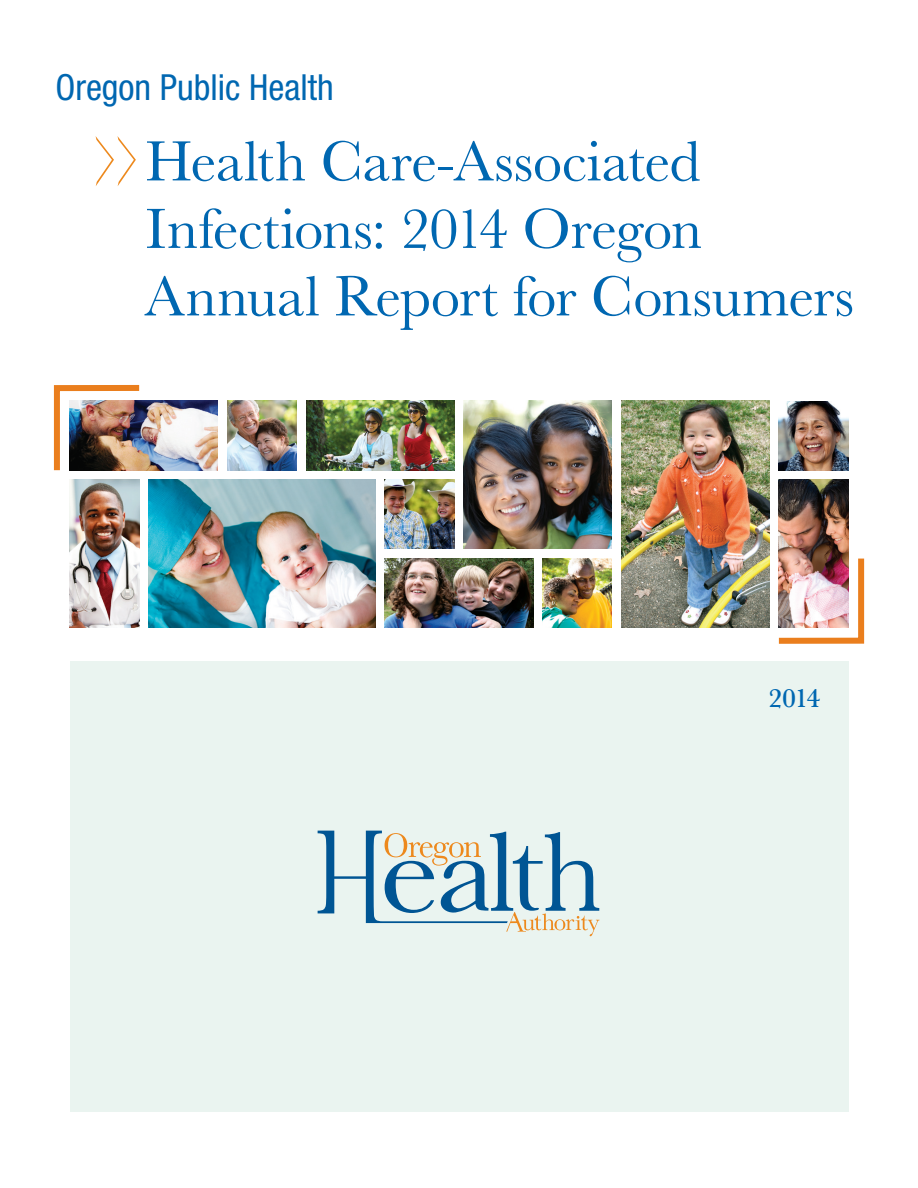
<style>
.page{position:relative;width:918px;height:1188px;background:#fff}
.page>*{position:absolute;margin:0;border:0;box-sizing:border-box;transform-origin:0 0}
.Cover_--_title{font:58.5px/67.5px "Baskerville URW";letter-spacing:-.01em;color:#0067b1}
.Cover_--_entity{font:condensed 36px "Helvetica Neue LT Std";color:#0067b1}
.t1{font:500 27px "Baskerville URW";color:#0067b1}
</style>
<div class="page">
<div style="left:70px;top:661px;width:778px;height:451px;background:#eaf4f0"></div>
<svg style="left:318px;top:831px;width:281px;height:105px"></svg>
<svg style="left:96px;top:136px;width:40px;height:50px"></svg>
<img style="left:145px;top:401px;width:73px;height:69px">
<img style="left:70px;top:479px;width:69px;height:149px">
<img style="left:148px;top:479px;width:228px;height:149px">
<img style="left:227px;top:401px;width:70px;height:69px">
<img style="left:306px;top:401px;width:148px;height:69px">
<img style="left:385px;top:479px;width:69px;height:70px">
<img style="left:385px;top:558px;width:148px;height:70px">
<img style="left:542px;top:558px;width:70px;height:70px">
<img style="left:464px;top:401px;width:148px;height:148px">
<img style="left:621px;top:401px;width:149px;height:227px">
<img style="left:779px;top:401px;width:69px;height:69px">
<img style="left:779px;top:479px;width:69px;height:74px">
<img style="left:53px;top:385px;width:92px;height:86px">
<img style="left:778px;top:553px;width:87px;height:91px">
<p class="Cover_--_entity" style="left:55px;top:66px;width:280px">Oregon Public Health</p>
<p class="Cover_--_title" style="left:145px;top:128px;width:710px">Health Care-Associated<br>Infections: 2014 Oregon<br>Annual Report for Consumers</p>
<p class="t1" style="left:768px;top:683px;width:53px">2014</p>
</div>
